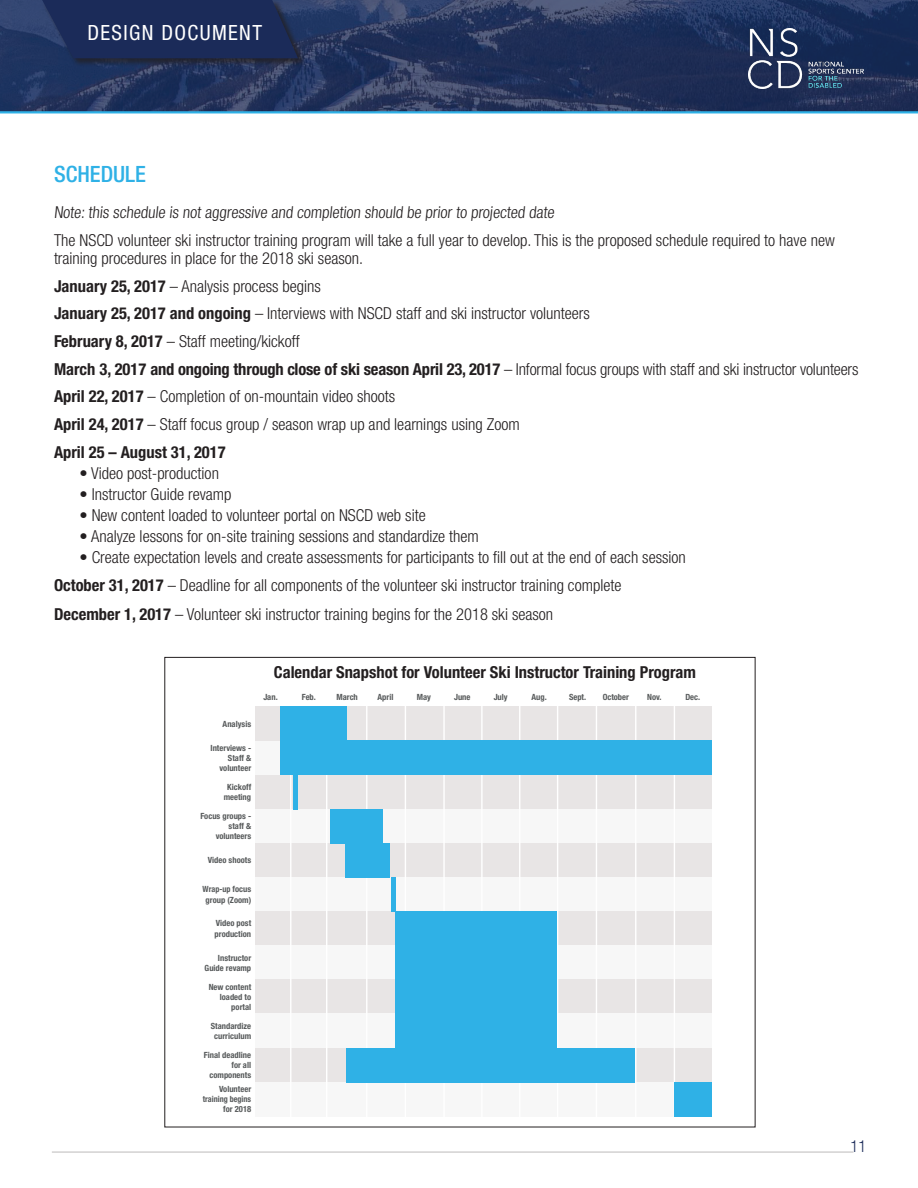
<style>
.page{position:relative;width:918px;height:1188px;background:#fff}
.page>*{position:absolute;margin:0;border:0;box-sizing:border-box;transform-origin:0 0}
.big_heads{font:500 condensed 22.5px "Helvetica Neue LT Std";color:#2fb1e6}
.t1{font:condensed 21px "Helvetica Neue LT Std";letter-spacing:.065em;color:#fff}
.body_copy{font:300 condensed 16.5px/18px "Helvetica Neue LT Std";color:#231f20}
.body_copy-2{font:700 condensed 16.5px "Helvetica Neue LT Std";color:#231f20}
.t2{font:300 condensed 16.5px "Helvetica Neue LT Std";color:#1b2b59}
.t3{font:700 condensed 8.55px/10.2px "Helvetica Neue LT Std";color:#575a5b;text-align:right}
.t4{font:700 condensed 8.55px/10.2px "Helvetica Neue LT Std";color:#575a5b;text-align:center;scale:.95 1}
.s1{font-weight:700}
.s2{font-weight:300}
</style>
<div class="page">
<svg style="left:0;top:0;width:918px;height:111px;fill:#1f2f57"></svg>
<div style="left:42px;top:0;width:264px;height:67px;background:#231f20;opacity:.75"></div>
<svg style="left:42px;top:0;width:256px;height:58px"></svg>
<img style="left:749px;top:28px;width:115px;height:61px">
<hr style="left:0;top:111px;width:918px;height:2px;background:#2fb1e6">
<hr style="left:52px;top:1152px;width:802px;height:1px;background:#bdbbbb">
<div style="left:255px;top:741px;width:457px;height:34px;background:#f7f7f7"></div>
<div style="left:255px;top:775px;width:457px;height:34px;background:#e8e5e5"></div>
<div style="left:255px;top:809px;width:457px;height:34px;background:#f7f7f7"></div>
<div style="left:255px;top:843px;width:457px;height:34px;background:#e8e5e5"></div>
<div style="left:255px;top:877px;width:457px;height:34px;background:#f7f7f7"></div>
<div style="left:255px;top:911px;width:457px;height:35px;background:#e8e5e5"></div>
<div style="left:255px;top:946px;width:457px;height:34px;background:#f7f7f7"></div>
<div style="left:255px;top:980px;width:457px;height:34px;background:#e8e5e5"></div>
<div style="left:255px;top:1014px;width:457px;height:34px;background:#f7f7f7"></div>
<div style="left:255px;top:1048px;width:457px;height:34px;background:#e8e5e5"></div>
<div style="left:255px;top:1082px;width:457px;height:34px;background:#f7f7f7"></div>
<div style="left:255px;top:707px;width:457px;height:34px;background:#e8e5e5"></div>
<hr style="left:290px;top:694px;width:1px;height:439px;background:#fff">
<hr style="left:326px;top:694px;width:1px;height:439px;background:#fff">
<hr style="left:366px;top:694px;width:1px;height:439px;background:#fff">
<hr style="left:405px;top:694px;width:1px;height:439px;background:#fff">
<hr style="left:443px;top:694px;width:2px;height:439px;background:#fff">
<hr style="left:481px;top:694px;width:2px;height:439px;background:#fff">
<hr style="left:519px;top:694px;width:1px;height:439px;background:#fff">
<hr style="left:557px;top:694px;width:1px;height:439px;background:#fff">
<hr style="left:596px;top:694px;width:1px;height:439px;background:#fff">
<hr style="left:635px;top:694px;width:1px;height:439px;background:#fff">
<hr style="left:674px;top:694px;width:1px;height:439px;background:#fff">
<div style="left:280px;top:741px;width:432px;height:34px;background:#2fb1e6"></div>
<hr style="left:294px;top:775px;width:4px;height:34px;background:#2fb1e6">
<div style="left:330px;top:809px;width:52px;height:34px;background:#2fb1e6"></div>
<div style="left:346px;top:843px;width:44px;height:34px;background:#2fb1e6"></div>
<hr style="left:391px;top:877px;width:4px;height:34px;background:#2fb1e6">
<div style="left:396px;top:911px;width:161px;height:35px;background:#2fb1e6"></div>
<div style="left:396px;top:946px;width:161px;height:34px;background:#2fb1e6"></div>
<div style="left:396px;top:980px;width:161px;height:34px;background:#2fb1e6"></div>
<div style="left:396px;top:1014px;width:161px;height:34px;background:#2fb1e6"></div>
<div style="left:346px;top:1048px;width:289px;height:34px;background:#2fb1e6"></div>
<div style="left:674px;top:1082px;width:38px;height:34px;background:#2fb1e6"></div>
<div style="left:280px;top:707px;width:67px;height:34px;background:#2fb1e6"></div>
<p class="t1" style="left:87px;top:20px;width:176px">DESIGN DOCUMENT</p>
<p class="big_heads" style="left:54px;top:161px;width:94px">SCHEDULE</p>
<p class="body_copy" style="left:54px;top:203px;width:504px">Note: this schedule is not aggressive and completion should be prior to projected date</p>
<p class="body_copy" style="left:54px;top:231px;width:782px">The NSCD volunteer ski instructor training program will take a full year to develop. This is the proposed schedule required to have new training procedures in place for the 2018 ski season.</p>
<p class="body_copy" style="left:54px;top:277px;width:269px"><span class="s1">January 25, 2017</span> – Analysis process begins</p>
<p class="body_copy" style="left:54px;top:304px;width:537px"><span class="s1">January 25, 2017 and ongoing</span> – Interviews with NSCD staff and ski instructor volunteers</p>
<p class="body_copy" style="left:54px;top:332px;width:247px"><span class="s1">February 8, 2017</span> – Staff meeting/kickoff</p>
<p class="body_copy-2" style="left:54px;top:359px;width:806px">March 3, 2017 and ongoing through close of ski season April 23, 2017 <span class="s2">– Informal focus groups with staff and ski instructor volunteers</span></p>
<p class="body_copy" style="left:54px;top:387px;width:343px"><span class="s1">April 22, 2017</span> – Completion of on-mountain video shoots</p>
<p class="body_copy" style="left:54px;top:415px;width:467px"><span class="s1">April 24, 2017</span> – Staff focus group / season wrap up and learnings using Zoom</p>
<p class="body_copy-2" style="left:54px;top:442px;width:173px">April 25 – August 31, 2017</p>
<p class="body_copy" style="left:79px;top:464px;width:141px">• Video post-production</p>
<p class="body_copy" style="left:79px;top:485px;width:154px">• Instructor Guide revamp</p>
<p class="body_copy" style="left:79px;top:506px;width:348px">• New content loaded to volunteer portal on NSCD web site</p>
<p class="body_copy" style="left:79px;top:527px;width:401px">• Analyze lessons for on-site training sessions and standardize them</p>
<p class="body_copy" style="left:79px;top:548px;width:608px">• Create expectation levels and create assessments for participants to fill out at the end of each session</p>
<p class="body_copy" style="left:54px;top:576px;width:569px"><span class="s1">October 31, 2017</span> – Deadline for all components of the volunteer ski instructor training complete</p>
<p class="body_copy" style="left:54px;top:605px;width:501px"><span class="s1">December 1, 2017</span> – Volunteer ski instructor training begins for the 2018 ski season</p>
<p class="body_copy-2" style="left:274px;top:663px;width:424px">Calendar Snapshot for Volunteer Ski Instructor Training Program</p>
<p class="t3" style="left:223px;top:719px;width:30px">Analysis</p>
<p class="t3" style="left:210px;top:743px;width:42px">Interviews -<br>Staff &amp; volunteer</p>
<p class="t3" style="left:224px;top:782px;width:29px;text-align:center">Kickoff meeting</p>
<p class="t3" style="left:200px;top:811px;width:52px">Focus groups - staff &amp; volunteers</p>
<p class="t3" style="left:208px;top:855px;width:45px">Video shoots</p>
<p class="t4" style="left:203px;top:884px;width:53px">Wrap-up focus group (Zoom)</p>
<p class="t3" style="left:215px;top:918px;width:38px;text-align:left">Video post production</p>
<p class="t3" style="left:205px;top:952px;width:48px">Instructor<br>Guide revamp</p>
<p class="t3" style="left:209px;top:981px;width:44px">New content loaded to portal</p>
<p class="t3" style="left:211px;top:1021px;width:42px;text-align:center">Standardize curriculum</p>
<p class="t3" style="left:204px;top:1050px;width:49px">Final deadline for all components</p>
<p class="t3" style="left:203px;top:1084px;width:50px">Volunteer training begins for 2018</p>
<p class="t3" style="left:263px;top:692px;width:16px">Jan.</p>
<p class="t3" style="left:302px;top:692px;width:16px">Feb.</p>
<p class="t3" style="left:336px;top:692px;width:23px">March</p>
<p class="t3" style="left:378px;top:692px;width:17px">April</p>
<p class="t3" style="left:417px;top:692px;width:16px">May</p>
<p class="t3" style="left:454px;top:692px;width:18px">June</p>
<p class="t3" style="left:494px;top:692px;width:16px">July</p>
<p class="t3" style="left:532px;top:692px;width:17px">Aug.</p>
<p class="t3" style="left:569px;top:692px;width:19px">Sept.</p>
<p class="t3" style="left:603px;top:692px;width:28px">October</p>
<p class="t3" style="left:647px;top:692px;width:16px">Nov.</p>
<p class="t3" style="left:685px;top:692px;width:16px">Dec.</p>
<p class="t2" style="left:851px;top:1137px;width:17px">11</p>
</div>
